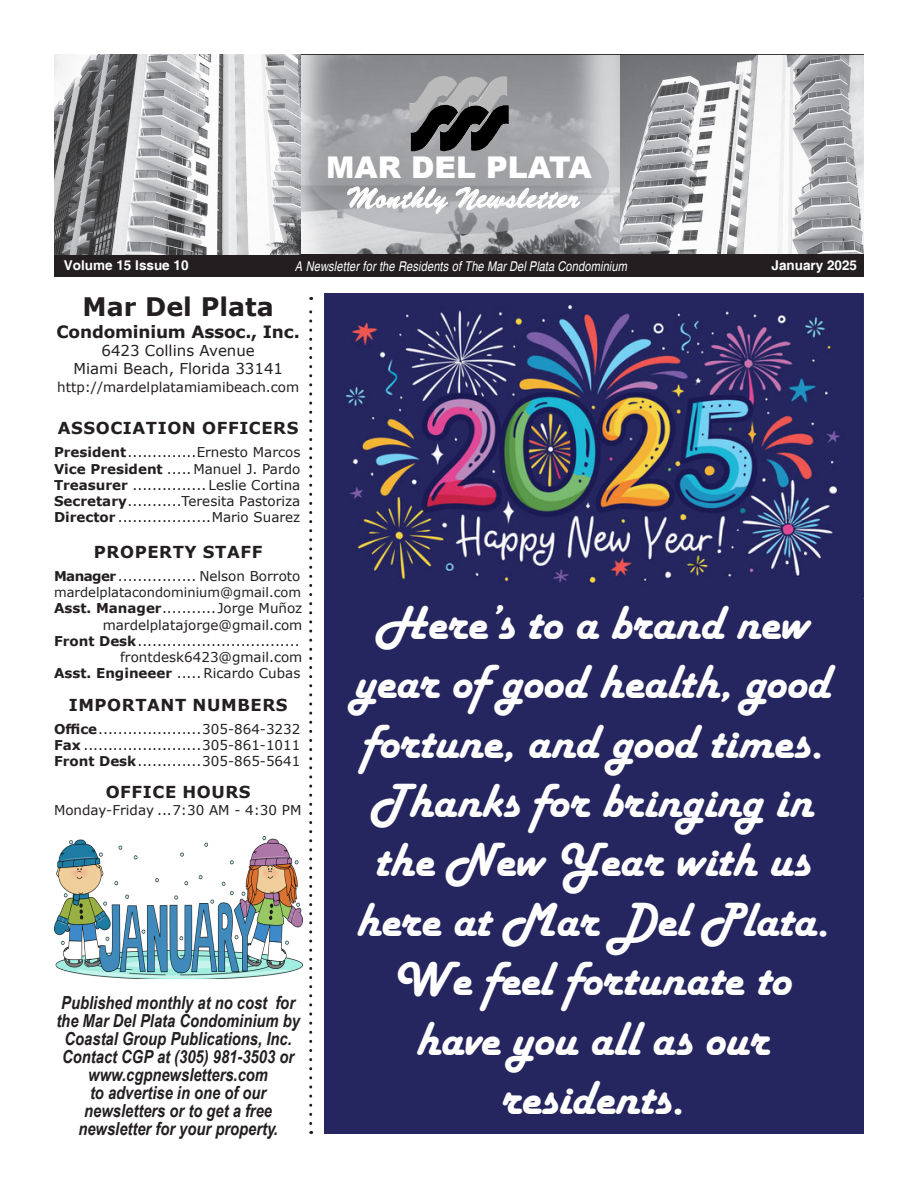
<style>
.page{position:relative;width:918px;height:1188px;background:#fff}
.page>*{position:absolute;margin:0;border:0;box-sizing:border-box;transform-origin:0 0}
.body{font:49.5px/59.4px "Harlow Solid";color:#fff;text-align:center}
.t1{font:900 30px "Arial";color:#fff}
.t2{font:28.5px "Signature";color:#fff}
.t3{font:700 25.5px "Verdana";color:#231f20}
.t4{font:italic 700 18px/18px "Arial Narrow";color:#231f20;text-align:center}
.t5{font:700 16.95px "Verdana";letter-spacing:-.01em;color:#231f20}
.t6{font:700 16.5px "Verdana";letter-spacing:.035em;color:#231f20}
.t7{font:15px "Verdana";color:#231f20}
.t8{font:13.5px/16.2px "Verdana";color:#231f20;text-align:right}
.t9{font:italic condensed 13.5px "Helvetica";letter-spacing:.01em;color:#fff}
.t10{font:700 13.5px "Helvetica";color:#fff}
.t11{font:13.05px "Verdana";color:#231f20}
.s1{font-weight:700}
</style>
<div class="page">
<img style="left:619px;top:55px;width:245px;height:199px">
<img style="left:301px;top:55px;width:318px;height:199px">
<hr style="left:54px;top:54px;width:810px;height:1px;background:#231f20">
<div style="left:54px;top:254px;width:810px;height:23px;background:#231f20"></div>
<svg style="left:309px;top:115px;width:300px;height:119px;background:#9c9da1"></svg>
<img style="left:409px;top:76px;width:48px;height:46px">
<img style="left:411px;top:105px;width:47px;height:46px">
<svg style="left:347px;top:186px;width:102px;height:28px;background:#b5b6b9"></svg>
<svg style="left:456px;top:178px;width:124px;height:33px;background:#b5b6b8"></svg>
<img style="left:54px;top:54px;width:247px;height:200px">
<svg style="left:309px;top:297px;width:3px;height:827px"></svg>
<img style="left:54px;top:837px;width:248px;height:142px">
<div style="left:324px;top:588px;width:540px;height:546px;background:#25265f"></div>
<img style="left:324px;top:294px;width:540px;height:294px">
<p class="t1" style="left:326px;top:145px;width:267px">MAR DEL PLATA</p>
<p class="t2" style="left:348px;top:182px;width:233px">Monthly Newsletter</p>
<p class="t10" style="left:64px;top:257px;width:126px">Volume 15 Issue 10</p>
<p class="t9" style="left:295px;top:258px;width:334px">A Newsletter for the Residents of The Mar Del Plata Condominium</p>
<p class="t10" style="left:772px;top:257px;width:87px">January 2025</p>
<p class="t3" style="left:83px;top:289px;width:193px">Mar Del Plata</p>
<p class="t5" style="left:57px;top:320px;width:245px">Condominium Assoc., Inc.</p>
<p class="t7" style="left:101px;top:340px;width:155px">6423 Collins Avenue</p>
<p class="t7" style="left:73px;top:358px;width:211px">Miami Beach, Florida 33141</p>
<p class="t8" style="left:57px;top:379px;width:244px">http://mardelplatamiamibeach.com</p>
<p class="t6" style="left:58px;top:417px;width:242px">ASSOCIATION OFFICERS</p>
<p class="t8" style="left:54px;top:444px;width:248px"><span class="s1">President</span>..............Ernesto Marcos</p>
<p class="t8" style="left:54px;top:460px;width:248px"><span class="s1">Vice President</span> .....Manuel J. Pardo</p>
<p class="t8" style="left:54px;top:477px;width:248px"><span class="s1">Treasurer</span> ............... Leslie Cortina</p>
<p class="t8" style="left:54px;top:493px;width:248px"><span class="s1">Secretary</span>...........Teresita Pastoriza</p>
<p class="t8" style="left:54px;top:509px;width:248px"><span class="s1">Director</span> ...................Mario Suarez</p>
<p class="t6" style="left:94px;top:540px;width:170px">PROPERTY STAFF</p>
<p class="t8" style="left:54px;top:568px;width:248px"><span class="s1">Manager</span>................ Nelson Borroto</p>
<p class="t11" style="left:54px;top:584px;width:249px">mardelplatacondominium@gmail.com</p>
<p class="t8" style="left:54px;top:600px;width:250px"><span class="s1">Asst. Manager</span>...........Jorge Muñoz mardelplatajorge@gmail.com</p>
<p class="t8" style="left:54px;top:633px;width:250px"><span class="s1">Front Desk</span>................................. frontdesk6423@gmail.com</p>
<p class="t8" style="left:54px;top:665px;width:248px"><span class="s1">Asst. Engineeer</span> ..... Ricardo Cubas</p>
<p class="t6" style="left:69px;top:693px;width:220px">IMPORTANT NUMBERS</p>
<p class="t8" style="left:54px;top:720px;width:248px"><span class="s1">Office</span>.....................305-864-3232</p>
<p class="t8" style="left:54px;top:737px;width:248px"><span class="s1">Fax</span> ........................305-861-1011</p>
<p class="t8" style="left:54px;top:753px;width:248px"><span class="s1">Front Desk</span>.............305-865-5641</p>
<p class="t6" style="left:106px;top:781px;width:146px">OFFICE HOURS</p>
<p class="t8" style="left:54px;top:801px;width:249px">Monday-Friday ...7:30 AM - 4:30 PM</p>
<p class="t4" style="left:56px;top:993px;width:245px">Published monthly at no cost for the Mar Del Plata Condominium by<br>Coastal Group Publications, Inc.<br>Contact CGP at (305) 981-3503 or www.cgpnewsletters.com</p>
<p class="t4" style="left:78px;top:1083px;width:201px">to advertise in one of our newsletters or to get a free newsletter for your property.</p>
<p class="body" style="left:355px;top:597px;width:477px">Here’s to a brand new year of good health, good fortune, and good times.<br>Thanks for bringing in the New Year with us here at Mar Del Plata.<br>We feel fortunate to have you all as our residents.</p>
</div>
